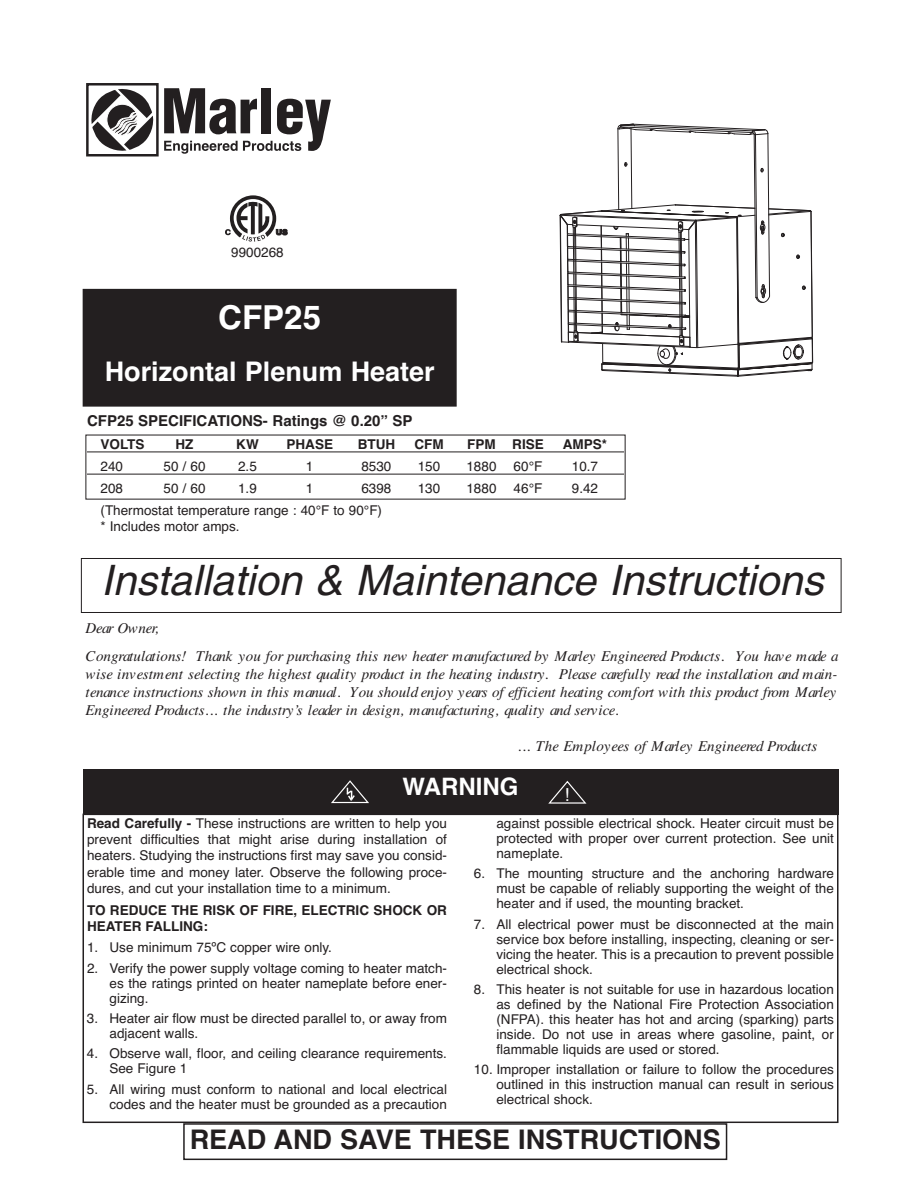
<style>
.page{position:relative;width:918px;height:1188px;background:#fff}
.page>*{position:absolute;margin:0;border:0;box-sizing:border-box;transform-origin:0 0}
.t1{font:italic 42px "Helvetica";color:#231f20}
.t2{font:700 33px "Helvetica";color:#fff}
.t3{font:700 27px "Helvetica";color:#231f20}
.t4{font:700 27px "Helvetica";color:#fff}
.t5{font:700 24px "Helvetica";color:#fff}
.t6{font:18px "Helvetica";color:#fff}
.t7{font:italic 15px/18px "Times";color:#231f20}
.t8{font:700 15px "Helvetica";color:#231f20}
.t9{font:13.5px/15px "Helvetica";color:#231f20;text-align:justify}
.t10{font:700 13.5px/16.2px "Helvetica";color:#231f20}
.s1{font-weight:700}
</style>
<div class="page">
<div style="left:84px;top:290px;width:372px;height:116px;background:#231f20"></div>
<div style="left:83px;top:289px;width:374px;height:117px;border:1px solid #231f20"></div>
<svg style="left:560px;top:123px;width:253px;height:254px"></svg>
<div style="left:83px;top:769px;width:756px;height:46px;background:#231f20"></div>
<div style="left:83px;top:814px;width:756px;height:309px;border:2px solid #231f20"></div>
<div style="left:81px;top:558px;width:760px;height:55px;border:1px solid #231f20"></div>
<div style="left:183px;top:1123px;width:544px;height:37px;border:2px solid #231f20"></div>
<svg style="left:548px;top:781px;width:39px;height:23px"></svg>
<svg style="left:331px;top:780px;width:38px;height:24px"></svg>
<hr style="left:87px;top:452px;width:537px;height:1px;background:#231f20">
<hr style="left:87px;top:474px;width:537px;height:1px;background:#231f20">
<svg style="left:230px;top:195px;width:46px;height:47px"></svg>
<svg style="left:234px;top:199px;width:39px;height:38px"></svg>
<svg style="left:225px;top:202px;width:45px;height:40px"></svg>
<svg style="left:276px;top:229px;width:11px;height:6px"></svg>
<div style="left:86px;top:83px;width:73px;height:73px;border:2px solid #231f20"></div>
<svg style="left:91px;top:89px;width:63px;height:62px"></svg>
<svg style="left:164px;top:88px;width:167px;height:66px"></svg>
<p class="t9" style="left:231px;top:245px;width:54px">9900268</p>
<h2 class="t2" style="left:218px;top:298px;width:104px">CFP25</h2>
<h3 class="t4" style="left:105px;top:356px;width:332px">Horizontal Plenum Heater</h3>
<p class="t8" style="left:87px;top:412px;width:327px">CFP25 SPECIFICATIONS- Ratings @ 0.20” SP</p>
<p class="t10" style="left:101px;top:436px;width:46px">VOLTS</p>
<p class="t10" style="left:176px;top:436px;width:19px">HZ</p>
<p class="t10" style="left:236px;top:436px;width:24px">KW</p>
<p class="t10" style="left:287px;top:436px;width:48px">PHASE</p>
<p class="t10" style="left:358px;top:436px;width:39px">BTUH</p>
<p class="t10" style="left:414px;top:436px;width:31px">CFM</p>
<p class="t10" style="left:467px;top:436px;width:78px">FPM RISE</p>
<p class="t10" style="left:563px;top:436px;width:46px">AMPS*</p>
<p class="t9" style="left:101px;top:459px;width:24px">240</p>
<p class="t9" style="left:164px;top:459px;width:44px">50 / 60</p>
<p class="t9" style="left:238px;top:459px;width:20px">2.5</p>
<p class="t9" style="left:306px;top:459px;width:9px">1</p>
<p class="t9" style="left:361px;top:459px;width:32px">8530</p>
<p class="t9" style="left:418px;top:459px;width:24px">150</p>
<p class="t9" style="left:466px;top:459px;width:32px">1880</p>
<p class="t9" style="left:514px;top:459px;width:30px">60°F</p>
<p class="t9" style="left:572px;top:459px;width:28px">10.7</p>
<p class="t9" style="left:101px;top:481px;width:24px">208</p>
<p class="t9" style="left:164px;top:481px;width:44px">50 / 60</p>
<p class="t9" style="left:238px;top:481px;width:20px">1.9</p>
<p class="t9" style="left:306px;top:481px;width:9px">1</p>
<p class="t9" style="left:361px;top:481px;width:32px">6398</p>
<p class="t9" style="left:418px;top:481px;width:24px">130</p>
<p class="t9" style="left:466px;top:481px;width:32px">1880</p>
<p class="t9" style="left:514px;top:481px;width:30px">46°F</p>
<p class="t9" style="left:572px;top:481px;width:28px">9.42</p>
<p class="t9" style="left:101px;top:502px;width:283px;line-height:16.2px">(Thermostat temperature range : 40°F to 90°F) * Includes motor amps.</p>
<h1 class="t1" style="left:101px;top:565px;width:724px">Installation &amp; Maintenance Instructions</h1>
<p class="t7" style="left:86px;top:613px;width:754px;line-height:28.5px">Dear Owner,<br>Congratulations! Thank you for purchasing this new heater manufactured by Marley Engineered Products. You have made a</p>
<p class="t7" style="left:86px;top:665px;width:753px;text-align:justify">wise investment selecting the highest quality product in the heating industry. Please carefully read the installation and main&shy;tenance instructions shown in this manual. You should enjoy years of efficient heating comfort with this product from Marley Engineered Products... the industry’s leader in design, manufacturing, quality and service.</p>
<p class="t7" style="left:518px;top:737px;width:301px">... The Employees of Marley Engineered Products</p>
<h3 class="t5" style="left:403px;top:772px;width:117px">WARNING</h3>
<h3 class="t6" style="left:564px;top:784px;width:7px">!</h3>
<p class="t9" style="left:87px;top:815px;width:362px;line-height:16.2px"><span class="s1">Read Carefully -</span> These instructions are written to help you prevent difficulties that might arise during installation of heaters. Studying the instructions first may save you consid&shy;erable time and money later. Observe the following proce&shy;dures, and cut your installation time to a minimum.</p>
<p class="t10" style="left:87px;top:902px;width:362px">TO REDUCE THE RISK OF FIRE, ELECTRIC SHOCK OR<br>HEATER FALLING:</p>
<p class="t9" style="left:87px;top:940px;width:247px">1. Use minimum 75ºC copper wire only.</p>
<p class="t9" style="left:110px;top:960px;width:339px;text-indent:-22px">2. Verify the power supply voltage coming to heater match&shy;es the ratings printed on heater nameplate before ener&shy;gizing.</p>
<p class="t9" style="left:110px;top:1011px;width:339px;text-indent:-23px">3. Heater air flow must be directed parallel to, or away from adjacent walls.</p>
<p class="t9" style="left:109px;top:1046px;width:339px;text-indent:-22px">4. Observe wall, floor, and ceiling clearance requirements.<br>See Figure 1</p>
<p class="t9" style="left:87px;top:1082px;width:362px;text-align:right">5. All wiring must conform to national and local electrical codes and the heater must be grounded as a precaution</p>
<p class="t9" style="left:496px;top:816px;width:339px">against possible electrical shock. Heater circuit must be protected with proper over current protection. See unit nameplate.</p>
<p class="t9" style="left:496px;top:866px;width:339px;text-indent:-23px">6. The mounting structure and the anchoring hardware must be capable of reliably supporting the weight of the heater and if used, the mounting bracket.</p>
<p class="t9" style="left:496px;top:917px;width:339px;text-indent:-23px">7. All electrical power must be disconnected at the main service box before installing, inspecting, cleaning or ser&shy;vicing the heater. This is a precaution to prevent possible electrical shock.</p>
<p class="t9" style="left:496px;top:982px;width:339px;text-indent:-23px">8. This heater is not suitable for use in hazardous location as defined by the National Fire Protection Association (NFPA). this heater has hot and arcing (sparking) parts inside. Do not use in areas where gasoline, paint, or flammable liquids are used or stored.</p>
<p class="t9" style="left:496px;top:1062px;width:339px;text-indent:-23px">10. Improper installation or failure to follow the procedures outlined in this instruction manual can result in serious electrical shock.</p>
<h3 class="t3" style="left:190px;top:1124px;width:532px">READ AND SAVE THESE INSTRUCTIONS</h3>
</div>
